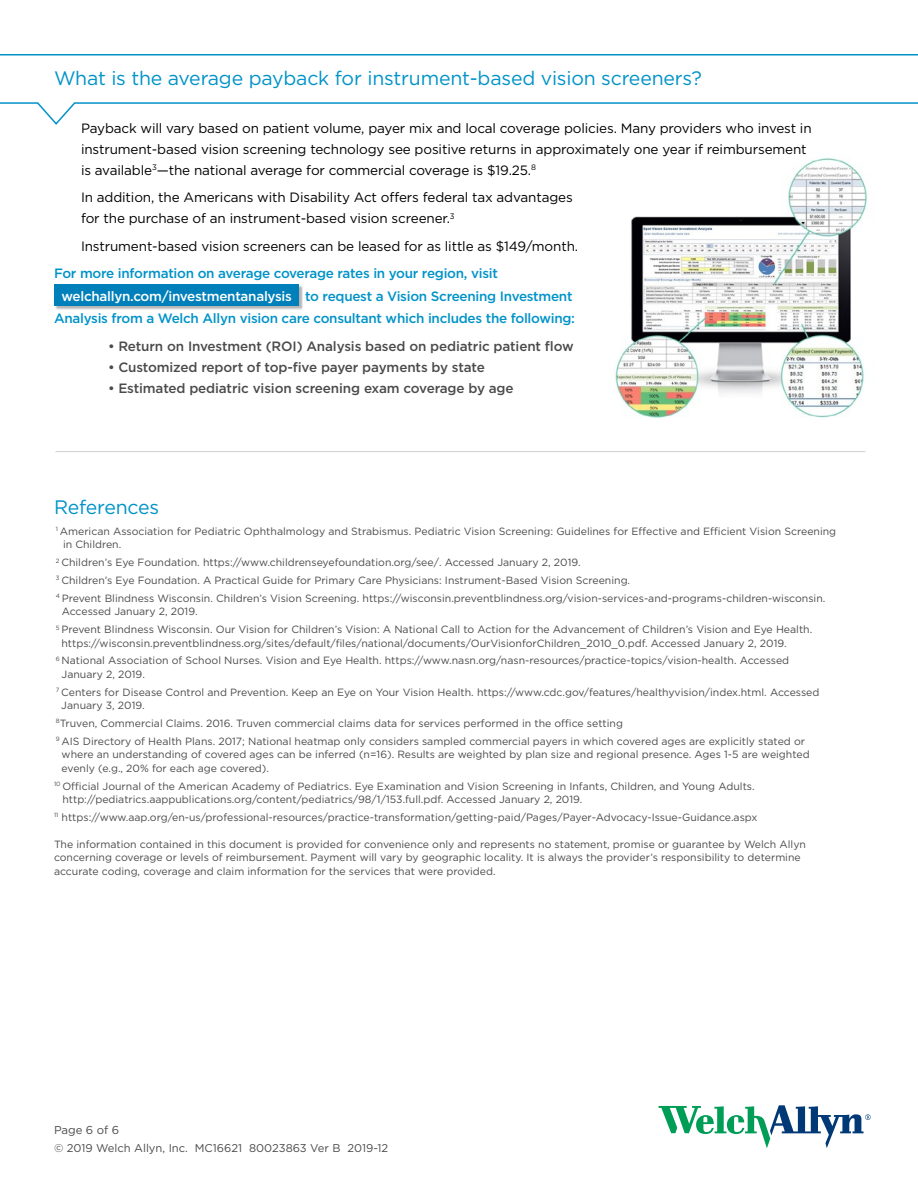
<style>
.page{position:relative;width:918px;height:1188px;background:#fff}
.page>*{position:absolute;margin:0;border:0;box-sizing:border-box;transform-origin:0 0}
.t1{font:19.5px "Gotham";letter-spacing:-.01em;color:#0093c8}
.t2{font:13.5px/21px "Gotham";letter-spacing:-.01em;color:#000}
.t3{font:500 13.5px "Gotham";letter-spacing:-.02em;color:#0093c8}
.t4{font:500 13.5px "Gotham";letter-spacing:-.01em;color:#4b4b4c}
.t5{font:11.4px "Gotham";color:#4b4b4c}
.t6{font:11.25px "Gotham";color:#4b4b4c}
.t7{font:10.5px/17.9px "Gotham";color:#4b4b4c}
.s1{color:#fff}
</style>
<div class="page">
<svg style="left:659px;top:1105px;width:212px;height:43px"></svg>
<hr style="left:56px;top:451px;width:810px;height:1px;background:#d0d0ce">
<img style="left:615px;top:157px;width:253px;height:261px">
<svg style="left:0;top:54px;width:918px;height:71px"></svg>
<div style="left:55px;top:285px;width:248px;height:25px;background:#000;opacity:.3"></div>
<div style="left:55px;top:285px;width:244px;height:21px;background:#0080bb"></div>
<h1 class="t1" style="left:54px;top:65px;width:649px">What is the average payback for instrument-based vision screeners?</h1>
<p class="t2" style="left:81px;top:117px;width:732px">Payback will vary based on patient volume, payer mix and local coverage policies. Many providers who invest in instrument-based vision screening technology see positive returns in approximately one year if reimbursement is available<sup>3</sup>—the national average for commercial coverage is $19.25.<sup>8</sup></p>
<p class="t2" style="left:81px;top:187px;width:493px">In addition, the Americans with Disability Act offers federal tax advantages for the purchase of an instrument-based vision screener.<sup>3</sup></p>
<p class="t2" style="left:81px;top:236px;width:499px">Instrument-based vision screeners can be leased for as little as $149/month.</p>
<p class="t3" style="left:54px;top:265px;width:446px">For more information on average coverage rates in your region, visit</p>
<p class="t3" style="left:62px;top:287px;width:513px"><span class="s1">welchallyn.com/investmentanalysis</span> to request a Vision Screening Investment</p>
<p class="t3" style="left:54px;top:310px;width:523px">Analysis from a Welch Allyn vision care consultant which includes the following:</p>
<p class="t4" style="left:108px;top:337px;width:467px">• Return on Investment (ROI) Analysis based on pediatric patient flow</p>
<p class="t4" style="left:108px;top:358px;width:378px">• Customized report of top-five payer payments by state</p>
<p class="t4" style="left:108px;top:379px;width:407px">• Estimated pediatric vision screening exam coverage by age</p>
<h1 class="t1" style="left:54px;top:495px;width:107px">References</h1>
<p class="t7" style="left:63px;top:524px;width:775px;line-height:13.5px;text-indent:-7px"><sup>1</sup> American Association for Pediatric Ophthalmology and Strabismus. Pediatric Vision Screening: Guidelines for Effective and Efficient Vision Screening in Children.</p>
<p class="t7" style="left:56px;top:553px;width:771px"><sup>2</sup> Children’s Eye Foundation. https://www.childrenseyefoundation.org/see/. Accessed January 2, 2019.<br><sup>3</sup> Children’s Eye Foundation. A Practical Guide for Primary Care Physicians: Instrument-Based Vision Screening.<br><sup>4</sup> Prevent Blindness Wisconsin. Children’s Vision Screening. https://wisconsin.preventblindness.org/vision-services-and-programs-children-wisconsin.</p>
<p class="t7" style="left:56px;top:602px;width:758px;text-indent:6px">Accessed January 2, 2019.<br><sup>5</sup> Prevent Blindness Wisconsin. Our Vision for Children’s Vision: A National Call to Action for the Advancement of Children’s Vision and Eye Health.</p>
<p class="t7" style="left:56px;top:634px;width:735px;text-align:center">https://wisconsin.preventblindness.org/sites/default/files/national/documents/OurVisionforChildren_2010_0.pdf. Accessed January 2, 2019.<br><sup>6</sup> National Association of School Nurses. Vision and Eye Health. https://www.nasn.org/nasn-resources/practice-topics/vision-health. Accessed</p>
<p class="t7" style="left:56px;top:665px;width:765px;text-indent:6px">January 2, 2019.<br><sup>7</sup> Centers for Disease Control and Prevention. Keep an Eye on Your Vision Health. https://www.cdc.gov/features/healthyvision/index.html. Accessed</p>
<p class="t7" style="left:56px;top:696px;width:751px;text-indent:5px">January 3, 2019.<br><sup>8</sup>Truven, Commercial Claims. 2016. Truven commercial claims data for services performed in the office setting<br><sup>9</sup> AIS Directory of Health Plans. 2017; National heatmap only considers sampled commercial payers in which covered ages are explicitly stated or</p>
<p class="t7" style="left:62px;top:748px;width:750px;line-height:13.5px">where an understanding of covered ages can be inferred (n=16). Results are weighted by plan size and regional presence. Ages 1-5 are weighted evenly (e.g., 20% for each age covered).</p>
<p class="t7" style="left:62px;top:779px;width:694px;line-height:13.5px;text-indent:-8px"><sup>10</sup> Official Journal of the American Academy of Pediatrics. Eye Examination and Vision Screening in Infants, Children, and Young Adults. http://pediatrics.aappublications.org/content/pediatrics/98/1/153.full.pdf. Accessed January 2, 2019.</p>
<p class="t7" style="left:54px;top:808px;width:705px"><sup>11</sup> https://www.aap.org/en-us/professional-resources/practice-transformation/getting-paid/Pages/Payer-Advocacy-Issue-Guidance.aspx</p>
<p class="t7" style="left:54px;top:837px;width:754px;line-height:13.5px">The information contained in this document is provided for convenience only and represents no statement, promise or guarantee by Welch Allyn concerning coverage or levels of reimbursement. Payment will vary by geographic locality. It is always the provider’s responsibility to determine accurate coding, coverage and claim information for the services that were provided.</p>
<p class="t5" style="left:54px;top:1122px;width:67px">Page 6 of 6</p>
<p class="t6" style="left:54px;top:1141px;width:336px">© 2019 Welch Allyn, Inc. MC16621 80023863 Ver B 2019-12</p>
</div>
